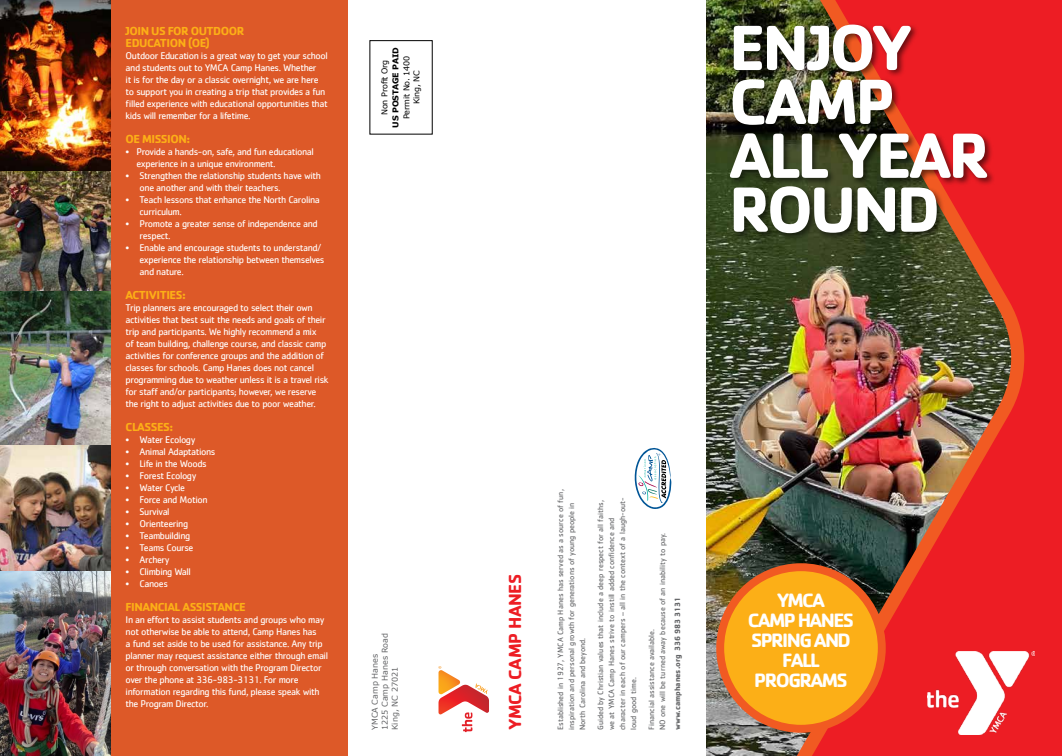
<style>
.page{position:relative;width:1062px;height:756px;background:#fff}
.page>*{position:absolute;margin:0;border:0;box-sizing:border-box;transform-origin:0 0}
.t1{font:700 66.2px/53.9px "Cachet";letter-spacing:-.05em;color:#fff}
.t2{font:700 20px/20px "Cachet";letter-spacing:-.08em;color:#fff;text-align:center}
.t3{font:700 18.1px "Cachet";letter-spacing:-.02em;color:#ed1d24}
.t4{font:700 12px/12px "Cachet";letter-spacing:-.04em;color:#fcaf17}
.t5{font:10px/12px "Cachet";letter-spacing:-.04em;color:#fff}
.t6{font:8px/11px "Cachet";color:#636466}
.t7{font:8px/10px "Verdana";color:#636466}
.t8{font:8px/10px "Verdana";letter-spacing:-.02em;color:#000;text-align:center}
.t9{font:700 8px "Cachet";letter-spacing:-.01em;color:#636466}
.t10{font:700 8px "Verdana";letter-spacing:-.02em;color:#000}
</style>
<div class="page">
<img style="left:706px;top:0;width:69px;height:756px">
<div style="left:0;top:0;width:348px;height:756px;background:#dd5928"></div>
<svg style="left:634px;top:447px;width:38px;height:62px"></svg>
<img style="left:775px;top:0;width:13px;height:756px">
<img style="left:788px;top:0;width:274px;height:756px">
<div style="left:728px;top:22px;width:268px;height:220px;background:#000;opacity:.56"></div>
<img style="left:927px;top:652px;width:108px;height:82px">
<div style="left:720px;top:567px;width:162px;height:162px;background:#fcaf17;border-radius:50%"></div>
<div style="left:716px;top:563px;width:170px;height:170px;border:8px solid #f15a22;border-radius:50%"></div>
<img style="left:0;top:0;width:110px;height:756px">
<svg style="left:439px;top:666px;width:50px;height:66px"></svg>
<p class="t4" style="left:126px;top:25px;width:120px">JOIN US FOR OUTDOOR<br>EDUCATION (OE)</p>
<p class="t5" style="left:126px;top:50px;width:204px">Outdoor Education is a great way to get your school and students out to YMCA Camp Hanes. Whether<br>it is for the day or a classic overnight, we are here to support you in creating a trip that provides a fun filled experience with educational opportunities that kids will remember for a lifetime.</p>
<p class="t4" style="left:126px;top:133px;width:66px">OE MISSION:</p>
<p class="t5" style="left:137px;top:146px;width:179px;text-indent:-11px">• Provide a hands-on, safe, and fun educational experience in a unique environment.</p>
<p class="t5" style="left:140px;top:170px;width:183px;text-indent:-14px">• Strengthen the relationship students have with one another and with their teachers.</p>
<p class="t5" style="left:140px;top:194px;width:182px;text-indent:-14px">• Teach lessons that enhance the North Carolina curriculum.</p>
<p class="t5" style="left:140px;top:218px;width:180px;text-indent:-14px">• Promote a greater sense of independence and respect.</p>
<p class="t5" style="left:140px;top:242px;width:186px;text-indent:-14px">• Enable and encourage students to understand/ experience the relationship between themselves and nature.</p>
<p class="t4" style="left:126px;top:289px;width:62px">ACTIVITIES:</p>
<p class="t5" style="left:126px;top:302px;width:204px">Trip planners are encouraged to select their own activities that best suit the needs and goals of their trip and participants. We highly recommend a mix<br>of team building, challenge course, and classic camp activities for conference groups and the addition of classes for schools. Camp Hanes does not cancel programming due to weather unless it is a travel risk for staff and/or participants; however, we reserve the right to adjust activities due to poor weather.</p>
<p class="t4" style="left:126px;top:421px;width:49px">CLASSES:</p>
<p class="t5" style="left:126px;top:434px;width:71px">• Water Ecology</p>
<p class="t5" style="left:126px;top:446px;width:91px">• Animal Adaptations</p>
<p class="t5" style="left:126px;top:458px;width:83px">• Life in the Woods</p>
<p class="t5" style="left:126px;top:470px;width:72px">• Forest Ecology</p>
<p class="t5" style="left:126px;top:482px;width:61px">• Water Cycle</p>
<p class="t5" style="left:126px;top:494px;width:84px">• Force and Motion</p>
<p class="t5" style="left:126px;top:506px;width:46px">• Survival</p>
<p class="t5" style="left:126px;top:518px;width:64px">• Orienteering</p>
<p class="t5" style="left:126px;top:530px;width:66px">• Teambuilding</p>
<p class="t5" style="left:126px;top:542px;width:69px">• Teams Course</p>
<p class="t5" style="left:126px;top:554px;width:46px">• Archery</p>
<p class="t5" style="left:126px;top:566px;width:67px">• Climbing Wall</p>
<p class="t5" style="left:126px;top:578px;width:44px">• Canoes</p>
<p class="t4" style="left:126px;top:601px;width:122px">FINANCIAL ASSISTANCE</p>
<p class="t5" style="left:126px;top:614px;width:204px">In an effort to assist students and groups who may not otherwise be able to attend, Camp Hanes has<br>a fund set aside to be used for assistance. Any trip planner may request assistance either through email or through conversation with the Program Director over the phone at 336-983-3131. For more information regarding this fund, please speak with the Program Director.</p>
<p class="t10" style="left:390px;top:128px;width:82px;rotate:-90deg">US POSTAGE PAID</p>
<p class="t8" style="left:401px;top:119px;width:65px;rotate:-90deg">Permit No. 1400<br>King, NC</p>
<p class="t8" style="left:379px;top:115px;width:57px;rotate:-90deg">Non Profit Org</p>
<p class="t7" style="left:370px;top:730px;width:98px;rotate:-90deg">YMCA Camp Hanes<br>1225 Camp Hanes Road<br>King, NC 27021</p>
<h1 class="t1" style="left:729px;top:18px;width:263px">ENJOY<br>CAMP<br>ALL YEAR<br>ROUND</h1>
<h3 class="t3" style="left:504px;top:730px;width:158px;rotate:-90deg">YMCA CAMP HANES</h3>
<p class="t6" style="left:555px;top:730px;width:242px;rotate:-90deg">Established in 1927, YMCA Camp Hanes has served as a source of fun, inspiration and personal growth for generations of young people in<br>North Carolina and beyond.</p>
<p class="t6" style="left:595px;top:730px;width:234px;rotate:-90deg">Guided by Christian values that include a deep respect for all faiths, we at YMCA Camp Hanes strive to instill added confidence and character in each of our campers – all in the context of a laugh-out&shy;loud good time.</p>
<p class="t6" style="left:646px;top:730px;width:199px;rotate:-90deg">Financial assistance available.<br>NO one will be turned away because of an inability to pay.</p>
<p class="t9" style="left:672px;top:730px;width:134px;rotate:-90deg">www.camphanes.org 336 983 3131</p>
<h2 class="t2" style="left:748px;top:590px;width:108px">YMCA<br>CAMP HANES<br>SPRING AND<br>FALL<br>PROGRAMS</h2>
</div>
